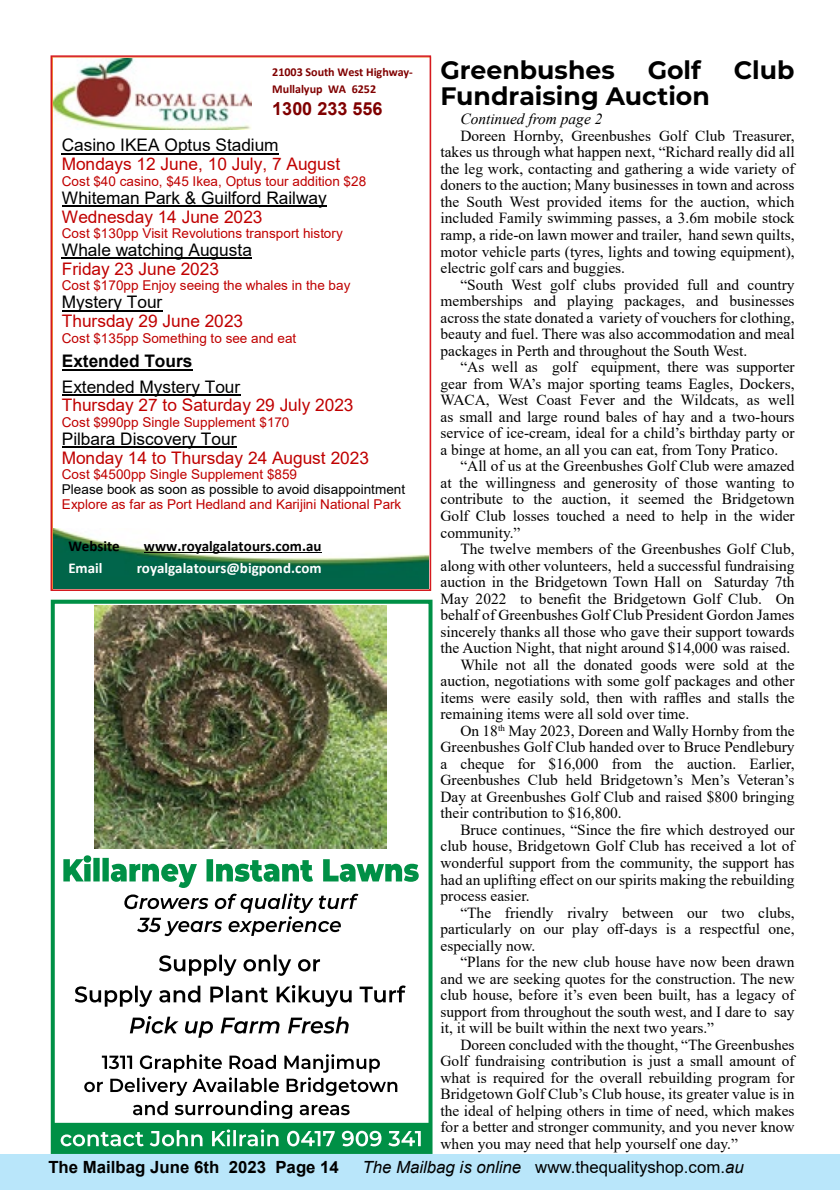
<style>
.page{position:relative;width:840px;height:1191px;background:#fff}
.page>*{position:absolute;margin:0;border:0;box-sizing:border-box;transform-origin:0 0}
.t1{font:700 25.2px "Montserrat";color:#000}
.t2{font:700 18px "Arial";letter-spacing:.005em;color:#800000}
.t3{font:17.2px "Arial";letter-spacing:-.005em;color:#c00000}
.t4{font:17.2px "Arial";letter-spacing:-.005em;color:#000}
.t5{font:700 17.2px "Arial";color:#000}
.t6{font:16.8px "Arial";color:#000}
.t7{font:700 16.8px "Arial";color:#000}
.t8{font:15.4px/16.6px "Times New Roman";color:#000;text-align:justify}
.t9{font:italic 15.4px "Times New Roman";color:#000}
.t10{font:700 15px "Calibri";color:#000}
.t11{font:700 15px "Calibri";color:#fff}
.t12{font:13.6px "Arial";letter-spacing:.005em;color:#c00000}
.t13{font:13.6px "Arial";letter-spacing:.005em;color:#000}
.t14{font:700 12px/17.6px "Calibri";color:#800000}
.s1{font-style:italic}
</style>
<div class="page">
<div style="left:0;top:1154px;width:839px;height:36px;background:#b9e6fa"></div>
<div style="left:51px;top:599px;width:381px;height:555px;border:4px solid #009046"></div>
<img style="left:94px;top:605px;width:292px;height:244px">
<svg style="left:75px;top:954px;width:330px;height:83px"></svg>
<svg style="left:63px;top:855px;width:355px;height:81px"></svg>
<div style="left:53px;top:1123px;width:377px;height:28px;background:#009046"></div>
<div style="left:52px;top:1123px;width:378px;height:29px;border:1px solid #009046"></div>
<svg style="left:84px;top:1054px;width:313px;height:65px"></svg>
<svg style="left:61px;top:1129px;width:359px;height:17px"></svg>
<img style="left:53px;top:59px;width:199px;height:71px">
<img style="left:53px;top:529px;width:375px;height:59px">
<hr style="left:144px;top:552px;width:177px;height:1px;background:#000">
<hr style="left:62px;top:153px;width:217px;height:1px;background:#000">
<hr style="left:62px;top:205px;width:264px;height:2px;background:#000">
<hr style="left:62px;top:258px;width:190px;height:1px;background:#000">
<hr style="left:62px;top:310px;width:100px;height:1px;background:#000">
<hr style="left:62px;top:369px;width:130px;height:2px;background:#000">
<hr style="left:62px;top:394px;width:178px;height:1px;background:#000">
<hr style="left:62px;top:446px;width:174px;height:2px;background:#000">
<div style="left:50px;top:55px;width:381px;height:536px;border:2px solid #d51920"></div>
<p class="t14" style="left:272px;top:63px;width:142px">21003 South West Highway-<br>Mullalyup WA 6252</p>
<p class="t2" style="left:272px;top:96px;width:112px">1300 233 556</p>
<p class="t4" style="left:62px;top:134px;width:218px">Casino IKEA Optus Stadium</p>
<p class="t3" style="left:62px;top:152px;width:280px">Mondays 12 June, 10 July, 7 August</p>
<p class="t12" style="left:62px;top:172px;width:306px">Cost $40 casino, $45 Ikea, Optus tour addition $28</p>
<p class="t4" style="left:62px;top:186px;width:266px">Whiteman Park &amp; Guilford Railway</p>
<p class="t3" style="left:62px;top:205px;width:202px">Wednesday 14 June 2023</p>
<p class="t12" style="left:62px;top:224px;width:282px">Cost $130pp Visit Revolutions transport history</p>
<p class="t4" style="left:62px;top:238px;width:191px">Whale watching Augusta</p>
<p class="t3" style="left:62px;top:257px;width:159px">Friday 23 June 2023</p>
<p class="t12" style="left:62px;top:276px;width:290px">Cost $170pp Enjoy seeing the whales in the bay</p>
<p class="t4" style="left:62px;top:290px;width:102px">Mystery Tour</p>
<p class="t3" style="left:62px;top:309px;width:183px">Thursday 29 June 2023</p>
<p class="t12" style="left:62px;top:328px;width:236px">Cost $135pp Something to see and eat</p>
<p class="t5" style="left:62px;top:349px;width:132px">Extended Tours</p>
<p class="t4" style="left:62px;top:375px;width:180px">Extended Mystery Tour</p>
<p class="t3" style="left:62px;top:393px;width:293px">Thursday 27 to Saturday 29 July 2023</p>
<p class="t12" style="left:62px;top:413px;width:229px">Cost $990pp Single Supplement $170</p>
<p class="t4" style="left:62px;top:427px;width:176px">Pilbara Discovery Tour</p>
<p class="t3" style="left:62px;top:446px;width:308px">Monday 14 to Thursday 24 August 2023</p>
<p class="t12" style="left:62px;top:465px;width:236px">Cost $4500pp Single Supplement $859</p>
<p class="t13" style="left:62px;top:480px;width:344px">Please book as soon as possible to avoid disappointment</p>
<p class="t12" style="left:62px;top:494px;width:341px">Explore as far as Port Hedland and Karijini National Park</p>
<p class="t10" style="left:68px;top:535px;width:53px">Website</p>
<p class="t10" style="left:144px;top:535px;width:179px">www.royalgalatours.com.au</p>
<p class="t11" style="left:68px;top:557px;width:36px">Email</p>
<p class="t11" style="left:137px;top:557px;width:186px">royalgalatours@bigpond.com</p>
<h1 class="t1" style="left:440px;top:52px;width:176px">Greenbushes</h1>
<h1 class="t1" style="left:647px;top:52px;width:55px">Golf</h1>
<h1 class="t1" style="left:733px;top:52px;width:62px">Club</h1>
<h1 class="t1" style="left:440px;top:78px;width:271px">Fundraising Auction</h1>
<p class="t9" style="left:460px;top:108px;width:143px">Continued from page 2</p>
<p class="t8" style="left:440px;top:127px;width:355px;text-indent:20px">Doreen Hornby, Greenbushes Golf Club Treasurer, takes us through what happen next, “Richard really did all the leg work, contacting and gathering a wide variety of doners to the auction; Many businesses in town and across the South West provided items for the auction, which included Family swimming passes, a 3.6m mobile stock ramp, a ride-on lawn mower and trailer, hand sewn quilts, motor vehicle parts (tyres, lights and towing equipment), electric golf cars and buggies.</p>
<p class="t8" style="left:440px;top:276px;width:355px;text-indent:20px">“South West golf clubs provided full and country memberships and playing packages, and businesses across the state donated a variety of vouchers for clothing, beauty and fuel. There was also accommodation and meal packages in Perth and throughout the South West.</p>
<p class="t8" style="left:440px;top:358px;width:355px;text-indent:20px">“As well as golf equipment, there was supporter gear from WA’s major sporting teams Eagles, Dockers, WACA, West Coast Fever and the Wildcats, as well as small and large round bales of hay and a two-hours service of ice-cream, ideal for a child’s birthday party or a binge at home, an all you can eat, from Tony Pratico.</p>
<p class="t8" style="left:440px;top:457px;width:355px;text-indent:20px">“All of us at the Greenbushes Golf Club were amazed at the willingness and generosity of those wanting to contribute to the auction, it seemed the Bridgetown Golf Club losses touched a need to help in the wider community.”</p>
<p class="t8" style="left:460px;top:540px;width:335px">The twelve members of the Greenbushes Golf Club,</p>
<p class="t8" style="left:440px;top:556px;width:355px">along with other volunteers, held a successful fundraising</p>
<p class="t8" style="left:440px;top:573px;width:355px">auction in the Bridgetown Town Hall on Saturday 7th</p>
<p class="t8" style="left:440px;top:590px;width:355px">May 2022 to benefit the Bridgetown Golf Club. On</p>
<p class="t8" style="left:440px;top:606px;width:355px">behalf of Greenbushes Golf Club President Gordon James</p>
<p class="t8" style="left:440px;top:623px;width:355px">sincerely thanks all those who gave their support towards</p>
<p class="t8" style="left:440px;top:639px;width:351px">the Auction Night, that night around $14,000 was raised.</p>
<p class="t8" style="left:460px;top:656px;width:335px">While not all the donated goods were sold at the</p>
<p class="t8" style="left:440px;top:672px;width:355px">auction, negotiations with some golf packages and other</p>
<p class="t8" style="left:440px;top:689px;width:355px">items were easily sold, then with raffles and stalls the</p>
<p class="t8" style="left:440px;top:705px;width:250px">remaining items were all sold over time.</p>
<p class="t8" style="left:460px;top:722px;width:335px">On 18<sup>th</sup> May 2023, Doreen and Wally Hornby from the</p>
<p class="t8" style="left:440px;top:738px;width:355px">Greenbushes Golf Club handed over to Bruce Pendlebury</p>
<p class="t8" style="left:440px;top:755px;width:355px">a cheque for $16,000 from the auction. Earlier,</p>
<p class="t8" style="left:440px;top:771px;width:355px">Greenbushes Club held Bridgetown’s Men’s Veteran’s</p>
<p class="t8" style="left:440px;top:788px;width:355px">Day at Greenbushes Golf Club and raised $800 bringing</p>
<p class="t8" style="left:440px;top:804px;width:182px">their contribution to $16,800.</p>
<p class="t8" style="left:460px;top:821px;width:335px">Bruce continues, “Since the fire which destroyed our</p>
<p class="t8" style="left:440px;top:837px;width:355px">club house, Bridgetown Golf Club has received a lot of</p>
<p class="t8" style="left:440px;top:854px;width:355px">wonderful support from the community, the support has</p>
<p class="t8" style="left:440px;top:870px;width:355px">had an uplifting effect on our spirits making the rebuilding</p>
<p class="t8" style="left:440px;top:887px;width:90px">process easier.</p>
<p class="t8" style="left:460px;top:903px;width:335px">“The friendly rivalry between our two clubs,</p>
<p class="t8" style="left:440px;top:920px;width:355px">particularly on our play off-days is a respectful one,</p>
<p class="t8" style="left:440px;top:936px;width:96px">especially now.</p>
<p class="t8" style="left:460px;top:953px;width:335px">“Plans for the new club house have now been drawn</p>
<p class="t8" style="left:440px;top:969px;width:355px">and we are seeking quotes for the construction. The new</p>
<p class="t8" style="left:440px;top:986px;width:355px">club house, before it’s even been built, has a legacy of</p>
<p class="t8" style="left:440px;top:1002px;width:355px">support from throughout the south west, and I dare to say</p>
<p class="t8" style="left:440px;top:1019px;width:275px">it, it will be built within the next two years.”</p>
<p class="t8" style="left:460px;top:1036px;width:335px">Doreen concluded with the thought, “The Greenbushes</p>
<p class="t8" style="left:440px;top:1052px;width:355px">Golf fundraising contribution is just a small amount of</p>
<p class="t8" style="left:440px;top:1069px;width:355px">what is required for the overall rebuilding program for</p>
<p class="t8" style="left:440px;top:1085px;width:355px">Bridgetown Golf Club’s Club house, its greater value is in</p>
<p class="t8" style="left:440px;top:1102px;width:355px">the ideal of helping others in time of need, which makes</p>
<p class="t8" style="left:440px;top:1118px;width:355px">for a better and stronger community, and you never know</p>
<p class="t8" style="left:440px;top:1135px;width:299px">when you may need that help yourself one day.”</p>
<p class="t7" style="left:48px;top:1155px;width:292px">The Mailbag June 6th 2023 Page 14</p>
<p class="t6" style="left:362px;top:1155px;width:382px"><span class="s1">The Mailbag is online</span> www.thequalityshop.com.<span class="s1">au</span></p>
</div>
